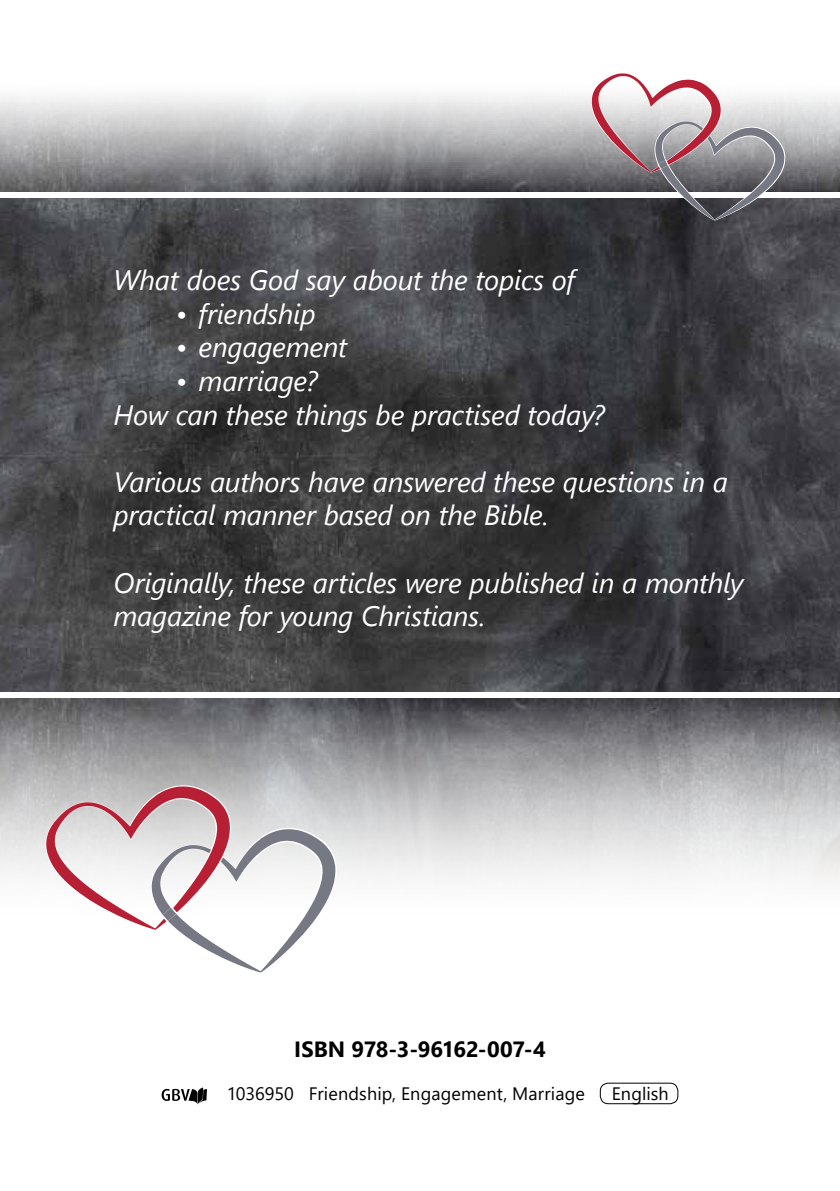
<style>
.page{position:relative;width:840px;height:1191px;background:#fff}
.page>*{position:absolute;margin:0;border:0;box-sizing:border-box;transform-origin:0 0}
.t1{font:italic 28px/33.6px "Segoe UI";letter-spacing:-.01em;color:#fff}
.t2{font:700 22px "Segoe UI";letter-spacing:-.01em;color:#000}
.t3{font:18px "Segoe UI";letter-spacing:.005em;color:#000}
</style>
<div class="page">
<img style="left:0;top:698px;width:839px;height:407px">
<svg style="left:161px;top:1087px;width:46px;height:17px"></svg>
<div style="left:599px;top:1082px;width:79px;height:22px;border:1px solid #000;border-radius:8px"></div>
<img style="left:0;top:96px;width:839px;height:96px">
<img style="left:0;top:198px;width:839px;height:494px">
<svg style="left:45px;top:785px;width:292px;height:187px"></svg>
<svg style="left:590px;top:73px;width:195px;height:148px"></svg>
<p class="t1" style="left:113px;top:259px;width:462px">What does God say about the topics of</p>
<p class="t1" style="left:176px;top:292px;width:141px">• friendship</p>
<p class="t1" style="left:176px;top:326px;width:173px">• engagement</p>
<p class="t1" style="left:113px;top:360px;width:492px;text-indent:62px">• marriage?<br>How can these things be practised today?</p>
<p class="t1" style="left:113px;top:460px;width:615px">Various authors have answered these questions in a practical manner based on the Bible.</p>
<p class="t1" style="left:113px;top:561px;width:631px">Originally, these articles were published in a monthly magazine for young Christians.</p>
<p class="t2" style="left:294px;top:1028px;width:253px">ISBN 978-3-96162-007-4</p>
<p class="t3" style="left:226px;top:1076px;width:359px">1036950 Friendship, Engagement, Marriage</p>
<p class="t3" style="left:611px;top:1076px;width:58px">English</p>
</div>
